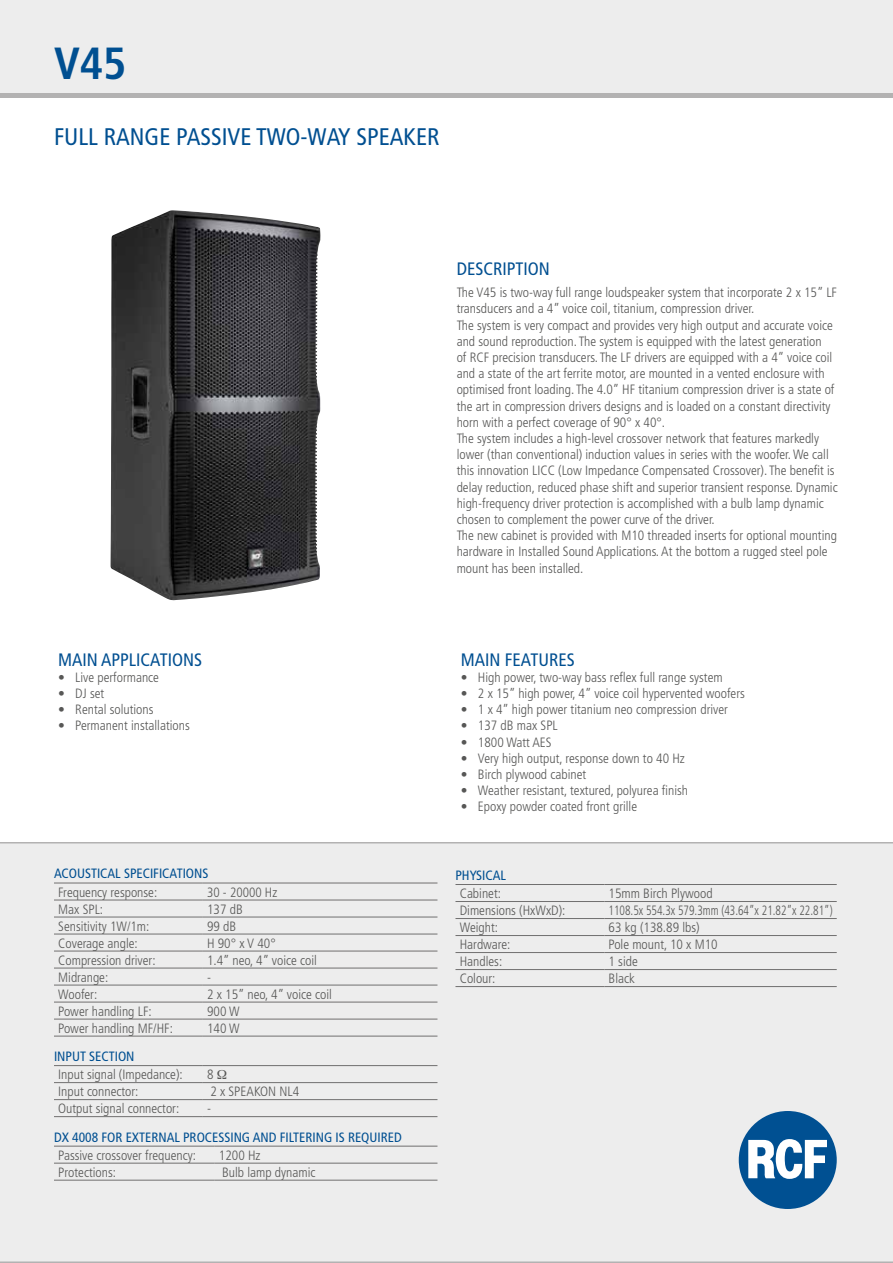
<style>
.page{position:relative;width:893px;height:1263px;background:#fff}
.page>*{position:absolute;margin:0;border:0;box-sizing:border-box;transform-origin:0 0}
.t1{font:700 condensed 45px "Frutiger";color:#004f91}
.t2{font:condensed 24px "Frutiger";color:#004f91}
.t3{font:condensed 18px "Frutiger";color:#004f91}
.t4{font:300 condensed 13.5px/16.2px "Frutiger";color:#575756}
.t5{font:condensed 13.5px "Frutiger";color:#004f91}
.t6{font:300 condensed 13.5px "Frutiger";color:#575756;scale:.85 1}
</style>
<div class="page">
<div style="left:0;top:842px;width:893px;height:421px;background:#ededed"></div>
<div style="left:0;top:0;width:893px;height:94px;background:#ededed"></div>
<hr style="left:0;top:94px;width:893px;height:4px;background:#b3b2b2">
<div style="left:739px;top:1111px;width:98px;height:98px;background:#005092;border-radius:50%"></div>
<svg style="left:748px;top:1139px;width:79px;height:40px"></svg>
<img style="left:111px;top:211px;width:209px;height:389px">
<hr style="left:54px;top:883px;width:149px;height:1px;background:#706f6f">
<hr style="left:203px;top:883px;width:234px;height:1px;background:#706f6f">
<hr style="left:54px;top:900px;width:149px;height:1px;background:#706f6f">
<hr style="left:203px;top:900px;width:234px;height:1px;background:#706f6f">
<hr style="left:54px;top:917px;width:149px;height:1px;background:#706f6f">
<hr style="left:203px;top:917px;width:234px;height:1px;background:#706f6f">
<hr style="left:54px;top:934px;width:149px;height:1px;background:#706f6f">
<hr style="left:203px;top:934px;width:234px;height:1px;background:#706f6f">
<hr style="left:54px;top:951px;width:149px;height:1px;background:#706f6f">
<hr style="left:203px;top:951px;width:234px;height:1px;background:#706f6f">
<hr style="left:54px;top:968px;width:149px;height:1px;background:#706f6f">
<hr style="left:203px;top:968px;width:234px;height:1px;background:#706f6f">
<hr style="left:54px;top:985px;width:149px;height:1px;background:#706f6f">
<hr style="left:203px;top:985px;width:234px;height:1px;background:#706f6f">
<hr style="left:54px;top:1002px;width:149px;height:1px;background:#706f6f">
<hr style="left:203px;top:1002px;width:234px;height:1px;background:#706f6f">
<hr style="left:54px;top:1019px;width:149px;height:1px;background:#706f6f">
<hr style="left:203px;top:1019px;width:234px;height:1px;background:#706f6f">
<hr style="left:54px;top:1036px;width:149px;height:1px;background:#706f6f">
<hr style="left:203px;top:1036px;width:234px;height:1px;background:#706f6f">
<hr style="left:54px;top:1065px;width:149px;height:1px;background:#706f6f">
<hr style="left:203px;top:1065px;width:234px;height:1px;background:#706f6f">
<hr style="left:54px;top:1082px;width:149px;height:1px;background:#706f6f">
<hr style="left:203px;top:1082px;width:234px;height:1px;background:#706f6f">
<hr style="left:54px;top:1099px;width:149px;height:1px;background:#706f6f">
<hr style="left:203px;top:1099px;width:234px;height:1px;background:#706f6f">
<hr style="left:54px;top:1116px;width:149px;height:1px;background:#706f6f">
<hr style="left:203px;top:1116px;width:234px;height:1px;background:#706f6f">
<hr style="left:54px;top:1146px;width:161px;height:1px;background:#706f6f">
<hr style="left:215px;top:1146px;width:222px;height:1px;background:#706f6f">
<hr style="left:54px;top:1163px;width:161px;height:1px;background:#706f6f">
<hr style="left:215px;top:1163px;width:222px;height:1px;background:#706f6f">
<hr style="left:54px;top:1180px;width:161px;height:1px;background:#706f6f">
<hr style="left:215px;top:1180px;width:222px;height:1px;background:#706f6f">
<hr style="left:455px;top:884px;width:149px;height:1px;background:#706f6f">
<hr style="left:604px;top:884px;width:233px;height:1px;background:#706f6f">
<hr style="left:455px;top:901px;width:149px;height:1px;background:#706f6f">
<hr style="left:604px;top:901px;width:233px;height:1px;background:#706f6f">
<hr style="left:455px;top:918px;width:149px;height:1px;background:#706f6f">
<hr style="left:604px;top:918px;width:233px;height:1px;background:#706f6f">
<hr style="left:455px;top:935px;width:149px;height:1px;background:#706f6f">
<hr style="left:604px;top:935px;width:233px;height:1px;background:#706f6f">
<hr style="left:455px;top:952px;width:149px;height:1px;background:#706f6f">
<hr style="left:604px;top:952px;width:233px;height:1px;background:#706f6f">
<hr style="left:455px;top:969px;width:149px;height:1px;background:#706f6f">
<hr style="left:604px;top:969px;width:233px;height:1px;background:#706f6f">
<hr style="left:455px;top:986px;width:149px;height:1px;background:#706f6f">
<hr style="left:604px;top:986px;width:233px;height:1px;background:#706f6f">
<svg style="left:217px;top:1070px;width:9px;height:9px"></svg>
<h1 class="t1" style="left:54px;top:37px;width:74px">V45</h1>
<h2 class="t2" style="left:54px;top:123px;width:387px">FULL RANGE PASSIVE TWO-WAY SPEAKER</h2>
<h3 class="t3" style="left:58px;top:649px;width:145px">MAIN APPLICATIONS</h3>
<p class="t4" style="left:58px;top:669px;width:102px">• Live performance</p>
<p class="t4" style="left:58px;top:685px;width:48px">• DJ set</p>
<p class="t4" style="left:58px;top:702px;width:97px">• Rental solutions</p>
<p class="t4" style="left:58px;top:718px;width:133px">• Permanent installations</p>
<p class="t5" style="left:54px;top:866px;width:156px">ACOUSTICAL SPECIFICATIONS</p>
<p class="t4" style="left:58px;top:884px;width:100px">Frequency response:</p>
<p class="t4" style="left:207px;top:884px;width:72px">30 - 20000 Hz</p>
<p class="t4" style="left:58px;top:901px;width:46px">Max SPL:</p>
<p class="t4" style="left:207px;top:901px;width:37px">137 dB</p>
<p class="t4" style="left:58px;top:918px;width:93px">Sensitivity 1W/1m:</p>
<p class="t4" style="left:207px;top:918px;width:31px">99 dB</p>
<p class="t4" style="left:58px;top:935px;width:81px">Coverage angle:</p>
<p class="t4" style="left:207px;top:935px;width:70px">H 90° x V 40°</p>
<p class="t4" style="left:58px;top:952px;width:99px">Compression driver:</p>
<p class="t4" style="left:207px;top:952px;width:111px">1.4” neo, 4” voice coil</p>
<p class="t4" style="left:58px;top:969px;width:51px">Midrange:</p>
<p class="t4" style="left:207px;top:969px;width:5px">-</p>
<p class="t4" style="left:58px;top:986px;width:41px">Woofer:</p>
<p class="t4" style="left:207px;top:986px;width:126px">2 x 15” neo, 4” voice coil</p>
<p class="t4" style="left:58px;top:1003px;width:95px">Power handling LF:</p>
<p class="t4" style="left:207px;top:1003px;width:34px">900 W</p>
<p class="t4" style="left:58px;top:1020px;width:116px">Power handling MF/HF:</p>
<p class="t4" style="left:207px;top:1020px;width:34px">140 W</p>
<p class="t5" style="left:54px;top:1048px;width:82px">INPUT SECTION</p>
<p class="t4" style="left:58px;top:1066px;width:126px">Input signal (Impedance):</p>
<p class="t4" style="left:207px;top:1066px;width:8px">8</p>
<p class="t4" style="left:58px;top:1083px;width:82px">Input connector:</p>
<p class="t4" style="left:210px;top:1083px;width:90px">2 x SPEAKON NL4</p>
<p class="t4" style="left:58px;top:1100px;width:123px">Output signal connector:</p>
<p class="t4" style="left:207px;top:1100px;width:5px">-</p>
<p class="t5" style="left:54px;top:1129px;width:349px">DX 4008 FOR EXTERNAL PROCESSING AND FILTERING IS REQUIRED</p>
<p class="t4" style="left:58px;top:1147px;width:139px">Passive crossover frequency:</p>
<p class="t4" style="left:219px;top:1147px;width:43px">1200 Hz</p>
<p class="t4" style="left:58px;top:1164px;width:59px">Protections:</p>
<p class="t4" style="left:222px;top:1164px;width:95px">Bulb lamp dynamic</p>
<h3 class="t3" style="left:457px;top:258px;width:95px">DESCRIPTION</h3>
<p class="t4" style="left:457px;top:285px;width:382px">The V45 is two-way full range loudspeaker system that incorporate 2 x 15” LF transducers and a 4” voice coil, titanium, compression driver.<br>The system is very compact and provides very high output and accurate voice and sound reproduction. The system is equipped with the latest generation<br>of RCF precision transducers. The LF drivers are equipped with a 4” voice coil and a state of the art ferrite motor, are mounted in a vented enclosure with optimised front loading. The 4.0” HF titanium compression driver is a state of the art in compression drivers designs and is loaded on a constant directivity horn with a perfect coverage of 90° x 40°.<br>The system includes a high-level crossover network that features markedly lower (than conventional) induction values in series with the woofer. We call this innovation LICC (Low Impedance Compensated Crossover). The benefit is delay reduction, reduced phase shift and superior transient response. Dynamic high-frequency driver protection is accomplished with a bulb lamp dynamic chosen to complement the power curve of the driver.<br>The new cabinet is provided with M10 threaded inserts for optional mounting hardware in Installed Sound Applications. At the bottom a rugged steel pole mount has been installed.</p>
<h3 class="t3" style="left:461px;top:649px;width:115px">MAIN FEATURES</h3>
<p class="t4" style="left:461px;top:669px;width:263px">• High power, two-way bass reflex full range system</p>
<p class="t4" style="left:461px;top:685px;width:285px">• 2 x 15” high power, 4” voice coil hypervented woofers</p>
<p class="t4" style="left:461px;top:702px;width:269px">• 1 x 4” high power titanium neo compression driver</p>
<p class="t4" style="left:461px;top:718px;width:98px">• 137 dB max SPL</p>
<p class="t4" style="left:461px;top:734px;width:92px">• 1800 Watt AES</p>
<p class="t4" style="left:461px;top:750px;width:225px">• Very high output, response down to 40 Hz</p>
<p class="t4" style="left:461px;top:766px;width:127px">• Birch plywood cabinet</p>
<p class="t4" style="left:461px;top:783px;width:229px">• Weather resistant, textured, polyurea finish</p>
<p class="t4" style="left:461px;top:799px;width:178px">• Epoxy powder coated front grille</p>
<p class="t5" style="left:455px;top:867px;width:52px">PHYSICAL</p>
<p class="t4" style="left:460px;top:885px;width:43px">Cabinet:</p>
<p class="t4" style="left:609px;top:885px;width:105px">15mm Birch Plywood</p>
<p class="t4" style="left:460px;top:902px;width:107px">Dimensions (HxWxD):</p>
<p class="t6" style="left:609px;top:903px;width:265px">1108.5x 554.3x 579.3mm (43.64”x 21.82”x 22.81”)</p>
<p class="t4" style="left:460px;top:919px;width:40px">Weight:</p>
<p class="t4" style="left:609px;top:919px;width:93px">63 kg (138.89 lbs)</p>
<p class="t4" style="left:460px;top:936px;width:52px">Hardware:</p>
<p class="t4" style="left:609px;top:936px;width:111px">Pole mount, 10 x M10</p>
<p class="t4" style="left:460px;top:953px;width:44px">Handles:</p>
<p class="t4" style="left:609px;top:953px;width:31px">1 side</p>
<p class="t4" style="left:460px;top:970px;width:37px">Colour:</p>
<p class="t4" style="left:609px;top:970px;width:28px">Black</p>
</div>
